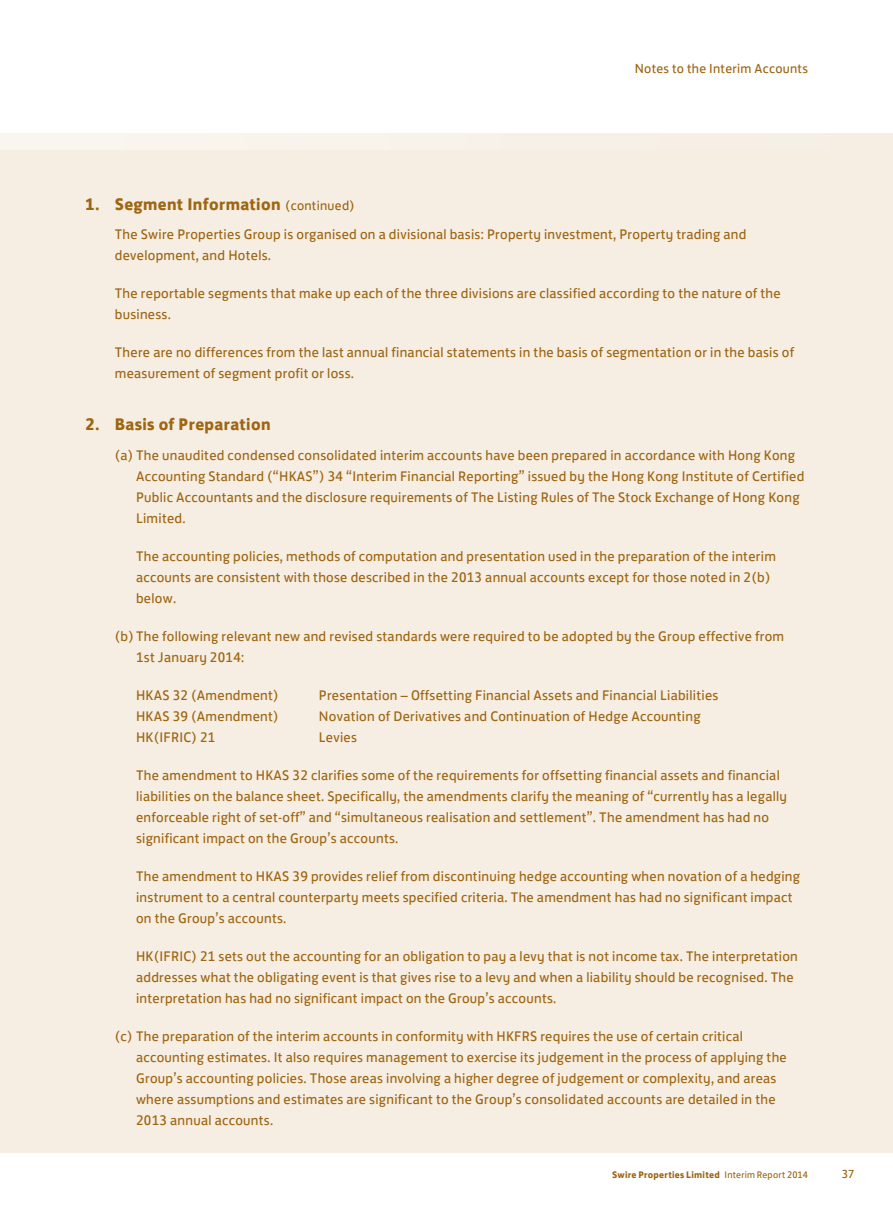
<style>
.page{position:relative;width:893px;height:1212px;background:#fff}
.page>*{position:absolute;margin:0;border:0;box-sizing:border-box;transform-origin:0 0}
.t1{font:700 17.25px "FS Jack";letter-spacing:.02em;color:#9e6512}
.t2{font:14.25px/21px "FS Jack";letter-spacing:.02em;color:#9e6512}
.t3{font:13.5px "FS Jack";letter-spacing:.02em;color:#9e6512}
.t4{font:12px "FS Jack";color:#9e6512}
.t5{font:700 9.75px "FS Jack";letter-spacing:.025em;color:#9e6512}
.s1{font-weight:400;font-size:13.5px}
.s2{font-weight:400}
</style>
<div class="page">
<div style="left:0;top:134px;width:893px;height:85px;background:#f8f2ea"></div>
<div style="left:0;top:150px;width:893px;height:1002px;background:#f6eee3"></div>
<p class="t3" style="left:635px;top:58px;width:175px">Notes to the Interim Accounts</p>
<p class="t1" style="left:85px;top:189px;width:271px">1. Segment Information <span class="s1">(continued)</span></p>
<p class="t2" style="left:115px;top:223px;width:633px">The Swire Properties Group is organised on a divisional basis: Property investment, Property trading and development, and Hotels.</p>
<p class="t2" style="left:115px;top:282px;width:667px">The reportable segments that make up each of the three divisions are classified according to the nature of the business.</p>
<p class="t2" style="left:115px;top:341px;width:681px">There are no differences from the last annual financial statements in the basis of segmentation or in the basis of measurement of segment profit or loss.</p>
<p class="t1" style="left:85px;top:410px;width:187px">2. Basis of Preparation</p>
<p class="t2" style="left:136px;top:443px;width:670px;text-indent:-21px">(a) The unaudited condensed consolidated interim accounts have been prepared in accordance with Hong Kong Accounting Standard (“HKAS”) 34 “Interim Financial Reporting” issued by the Hong Kong Institute of Certified Public Accountants and the disclosure requirements of The Listing Rules of The Stock Exchange of Hong Kong Limited.</p>
<p class="t2" style="left:136px;top:544px;width:641px">The accounting policies, methods of computation and presentation used in the preparation of the interim accounts are consistent with those described in the 2013 annual accounts except for those noted in 2(b) below.</p>
<p class="t2" style="left:136px;top:624px;width:649px;text-indent:-21px">(b) The following relevant new and revised standards were required to be adopted by the Group effective from<br>1st January 2014:</p>
<p class="t2" style="left:136px;top:683px;width:144px">HKAS 32 (Amendment)</p>
<p class="t2" style="left:319px;top:683px;width:401px">Presentation – Offsetting Financial Assets and Financial Liabilities</p>
<p class="t2" style="left:136px;top:704px;width:144px">HKAS 39 (Amendment)</p>
<p class="t2" style="left:319px;top:704px;width:383px">Novation of Derivatives and Continuation of Hedge Accounting</p>
<p class="t2" style="left:136px;top:725px;width:81px">HK(IFRIC) 21</p>
<p class="t2" style="left:319px;top:725px;width:40px">Levies</p>
<p class="t2" style="left:136px;top:763px;width:652px">The amendment to HKAS 32 clarifies some of the requirements for offsetting financial assets and financial liabilities on the balance sheet. Specifically, the amendments clarify the meaning of “currently has a legally enforceable right of set-off” and “simultaneous realisation and settlement”. The amendment has had no significant impact on the Group’s accounts.</p>
<p class="t2" style="left:136px;top:864px;width:666px">The amendment to HKAS 39 provides relief from discontinuing hedge accounting when novation of a hedging instrument to a central counterparty meets specified criteria. The amendment has had no significant impact on the Group’s accounts.</p>
<p class="t2" style="left:136px;top:944px;width:663px">HK(IFRIC) 21 sets out the accounting for an obligation to pay a levy that is not income tax. The interpretation addresses what the obligating event is that gives rise to a levy and when a liability should be recognised. The interpretation has had no significant impact on the Group’s accounts.</p>
<p class="t2" style="left:136px;top:1024px;width:652px;text-indent:-21px">(c) The preparation of the interim accounts in conformity with HKFRS requires the use of certain critical accounting estimates. It also requires management to exercise its judgement in the process of applying the Group’s accounting policies. Those areas involving a higher degree of judgement or complexity, and areas where assumptions and estimates are significant to the Group’s consolidated accounts are detailed in the 2013 annual accounts.</p>
<p class="t5" style="left:612px;top:1166px;width:197px">Swire Properties Limited <span class="s2">Interim Report 2014</span></p>
<p class="t4" style="left:842px;top:1164px;width:14px">37</p>
</div>
